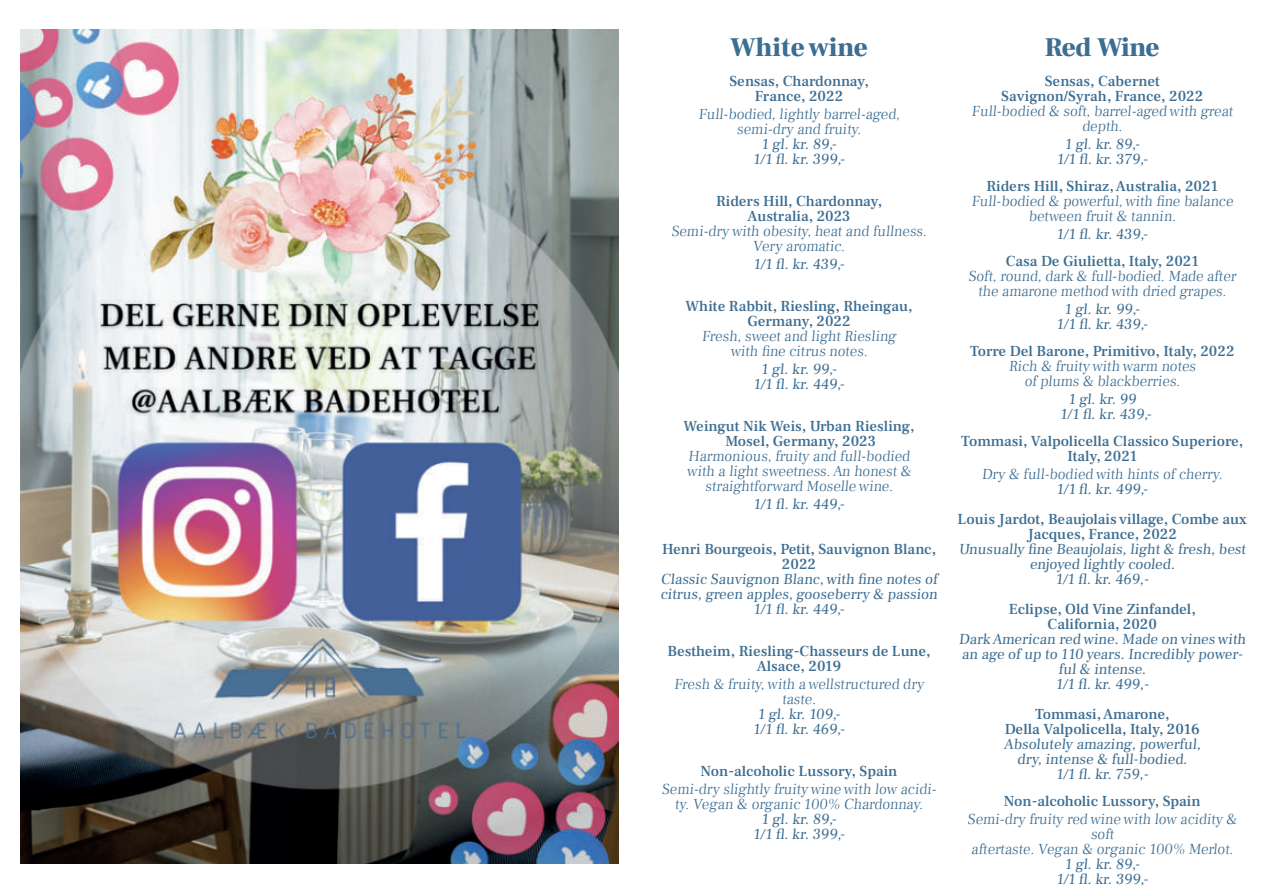
<style>
.page{position:relative;width:1263px;height:893px;background:#fff}
.page>*{position:absolute;margin:0;border:0;box-sizing:border-box;transform-origin:0 0}
.t1{font:900 27px "Frank Ruhl Libre";letter-spacing:-.005em;color:#3c6d92}
.t2{font:300 15px/15px "Frank Ruhl Libre";color:#3c6d92;text-align:center}
.t3{font:500 15px/15px "Frank Ruhl Libre";color:#3c6d92;text-align:center}
.t4{font:15px/15px "Frank Ruhl Libre";letter-spacing:-.01em;color:#3c6d92;text-align:center}
</style>
<div class="page">
<img style="left:20px;top:30px;width:598px;height:833px">
<h1 class="t1" style="left:730px;top:36px;width:139px">White wine</h1>
<p class="t3" style="left:729px;top:74px;width:141px">Sensas, Chardonnay,<br>France, 2022</p>
<p class="t2" style="left:698px;top:107px;width:204px">Full-bodied, lightly barrel-aged, semi-dry and fruity.</p>
<p class="t4" style="left:753px;top:136px;width:95px">1 gl. kr. 89,-<br>1/1 fl. kr. 399,-</p>
<p class="t3" style="left:716px;top:194px;width:167px">Riders Hill, Chardonnay,<br>Australia, 2023</p>
<p class="t2" style="left:671px;top:224px;width:258px">Semi-dry with obesity, heat and fullness.<br>Very aromatic.</p>
<p class="t4" style="left:753px;top:256px;width:95px">1/1 fl. kr. 439,-</p>
<p class="t3" style="left:685px;top:299px;width:229px">White Rabbit, Riesling, Rheingau,<br>Germany, 2022</p>
<p class="t2" style="left:702px;top:329px;width:197px">Fresh, sweet and light Riesling with fine citrus notes.</p>
<p class="t4" style="left:753px;top:361px;width:95px">1 gl. kr. 99,-<br>1/1 fl. kr. 449,-</p>
<p class="t3" style="left:683px;top:419px;width:233px">Weingut Nik Weis, Urban Riesling,<br>Mosel, Germany, 2023</p>
<p class="t2" style="left:687px;top:449px;width:227px">Harmonious, fruity and full-bodied with a light sweetness. An honest &amp; straightforward Moselle wine.</p>
<p class="t4" style="left:753px;top:496px;width:95px">1/1 fl. kr. 449,-</p>
<p class="t3" style="left:662px;top:542px;width:275px">Henri Bourgeois, Petit, Sauvignon Blanc,<br>2022</p>
<p class="t4" style="left:660px;top:571px;width:281px">Classic Sauvignon Blanc, with fine notes of citrus, green apples, gooseberry &amp; passion<br>1/1 fl. kr. 449,-</p>
<p class="t3" style="left:667px;top:644px;width:265px">Bestheim, Riesling-Chasseurs de Lune,<br>Alsace, 2019</p>
<p class="t2" style="left:674px;top:677px;width:251px">Fresh &amp; fruity, with a wellstructured dry taste.</p>
<p class="t4" style="left:753px;top:706px;width:95px">1 gl. kr. 109,-<br>1/1 fl. kr. 469,-</p>
<p class="t3" style="left:701px;top:764px;width:198px">Non-alcoholic Lussory, Spain</p>
<p class="t2" style="left:662px;top:782px;width:277px">Semi-dry slightly fruity wine with low acidi&shy;ty. Vegan &amp; organic 100% Chardonnay.</p>
<p class="t4" style="left:753px;top:811px;width:95px">1 gl. kr. 89,-<br>1/1 fl. kr. 399,-</p>
<h1 class="t1" style="left:1045px;top:36px;width:116px">Red Wine</h1>
<p class="t3" style="left:1001px;top:74px;width:204px">Sensas, Cabernet<br>Savignon/Syrah, France, 2022</p>
<p class="t2" style="left:972px;top:104px;width:264px">Full-bodied &amp; soft, barrel-aged with great depth.</p>
<p class="t4" style="left:1057px;top:136px;width:95px">1 gl. kr. 89,-<br>1/1 fl. kr. 379,-</p>
<p class="t3" style="left:986px;top:179px;width:233px">Riders Hill, Shiraz, Australia, 2021</p>
<p class="t2" style="left:971px;top:193px;width:265px">Full-bodied &amp; powerful, with fine balance between fruit &amp; tannin.</p>
<p class="t4" style="left:1056px;top:226px;width:95px">1/1 fl. kr. 439,-</p>
<p class="t3" style="left:1006px;top:254px;width:195px">Casa De Giulietta, Italy, 2021</p>
<p class="t2" style="left:968px;top:269px;width:271px">Soft, round, dark &amp; full-bodied. Made after the amarone method with dried grapes.</p>
<p class="t4" style="left:1056px;top:301px;width:95px">1 gl. kr. 99,-<br>1/1 fl. kr. 439,-</p>
<p class="t3" style="left:970px;top:344px;width:266px">Torre Del Barone, Primitivo, Italy, 2022</p>
<p class="t2" style="left:1009px;top:359px;width:190px">Rich &amp; fruity with warm notes of plums &amp; blackberries.</p>
<p class="t4" style="left:1060px;top:391px;width:95px">1 gl. kr. 99<br>1/1 fl. kr. 439,-</p>
<p class="t3" style="left:961px;top:434px;width:284px">Tommasi, Valpolicella Classico Superiore,<br>Italy, 2021</p>
<p class="t2" style="left:982px;top:467px;width:244px">Dry &amp; full-bodied with hints of cherry.</p>
<p class="t4" style="left:1056px;top:481px;width:95px">1/1 fl. kr. 499,-</p>
<p class="t3" style="left:957px;top:512px;width:291px">Louis Jardot, Beaujolais village, Combe aux<br>Jacques, France, 2022</p>
<p class="t4" style="left:959px;top:541px;width:290px">Unusually fine Beaujolais, light &amp; fresh, best enjoyed lightly cooled.<br>1/1 fl. kr. 469,-</p>
<p class="t3" style="left:1009px;top:602px;width:188px">Eclipse, Old Vine Zinfandel,<br>California, 2020</p>
<p class="t4" style="left:959px;top:631px;width:291px">Dark American red wine. Made on vines with an age of up to 110 years. Incredibly power&shy;ful &amp; intense.<br>1/1 fl. kr. 499,-</p>
<p class="t3" style="left:1005px;top:707px;width:197px">Tommasi, Amarone,<br>Della Valpolicella, Italy, 2016</p>
<p class="t4" style="left:1004px;top:736px;width:200px">Absolutely amazing, powerful, dry, intense &amp; full-bodied.<br>1/1 fl. kr. 759,-</p>
<p class="t3" style="left:1004px;top:794px;width:198px">Non-alcoholic Lussory, Spain</p>
<p class="t2" style="left:968px;top:812px;width:272px">Semi-dry fruity red wine with low acidity &amp; soft<br>aftertaste. Vegan &amp; organic 100% Merlot.</p>
<p class="t4" style="left:1056px;top:856px;width:95px">1 gl. kr. 89,-<br>1/1 fl. kr. 399,-</p>
</div>
